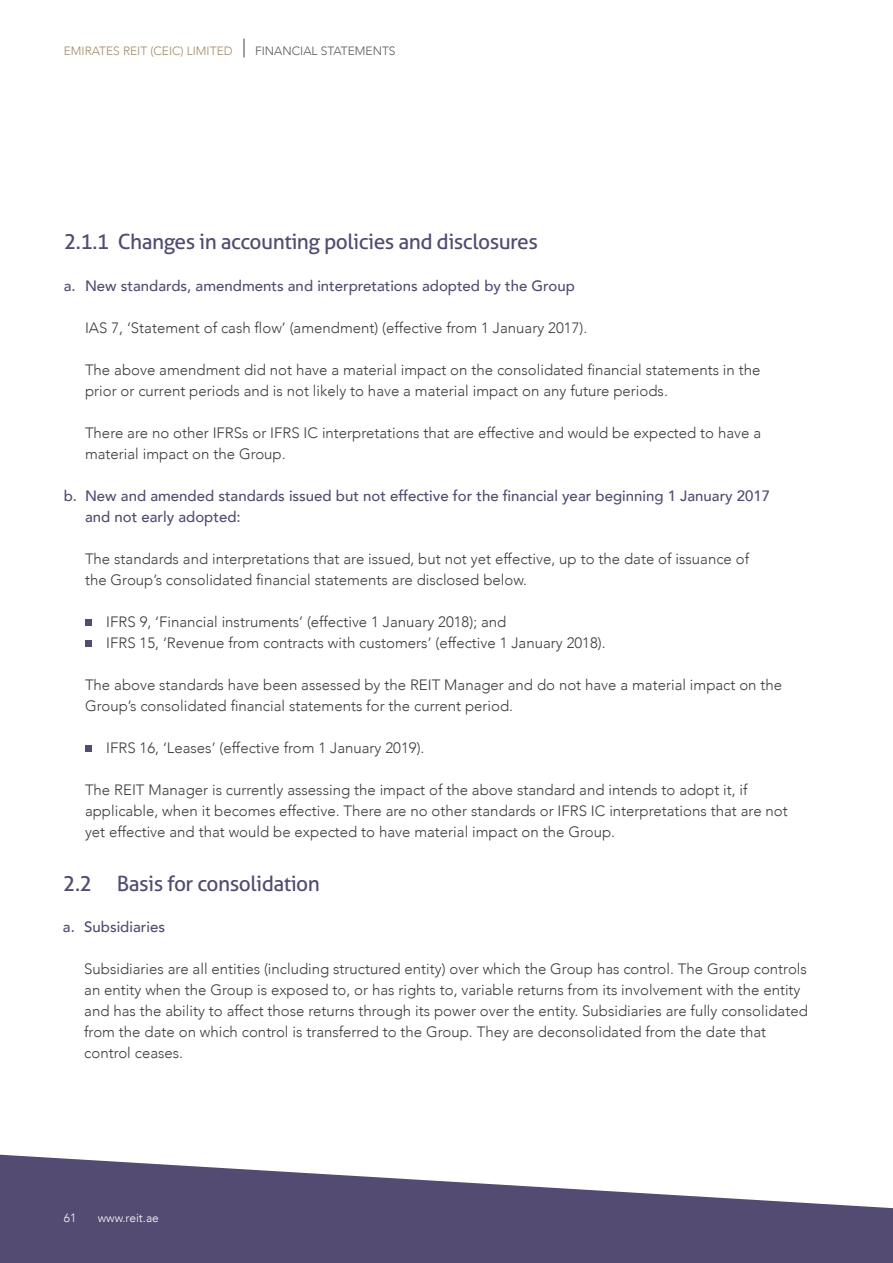
<style>
.page{position:relative;width:893px;height:1263px;background:#fff}
.page>*{position:absolute;margin:0;border:0;box-sizing:border-box;transform-origin:0 0}
.t1{font:21px "Aller";letter-spacing:-.025em;color:#534b71}
.t2{font:300 15px/21px "Avenir";color:#3c3c3b}
.t3{font:500 15px/21px "Avenir";color:#534b71}
.t4{font:300 12px "Avenir";color:#a18964}
.t5{font:300 12px "Avenir";color:#58595b}
.t6{font:300 12px "Avenir";color:#fff}
</style>
<div class="page">
<svg style="left:244px;top:39px;width:1px;height:18px"></svg>
<svg style="left:86px;top:619px;width:6px;height:6px"></svg>
<div style="left:86px;top:640px;width:6px;height:7px;background:#534b71"></div>
<svg style="left:0;top:1154px;width:893px;height:109px"></svg>
<div style="left:86px;top:745px;width:6px;height:7px;background:#534b71"></div>
<p class="t4" style="left:64px;top:43px;width:170px">EMIRATES REIT (CEIC) LIMITED</p>
<p class="t5" style="left:255px;top:43px;width:142px">FINANCIAL STATEMENTS</p>
<h1 class="t1" style="left:64px;top:229px;width:476px">2.1.1 Changes in accounting policies and disclosures</h1>
<p class="t3" style="left:64px;top:275px;width:513px">a. New standards, amendments and interpretations adopted by the Group</p>
<p class="t2" style="left:85px;top:318px;width:504px">IAS 7, ‘Statement of cash flow’ (amendment) (effective from 1 January 2017).</p>
<p class="t2" style="left:85px;top:360px;width:677px">The above amendment did not have a material impact on the consolidated financial statements in the prior or current periods and is not likely to have a material impact on any future periods.</p>
<p class="t2" style="left:85px;top:423px;width:678px">There are no other IFRSs or IFRS IC interpretations that are effective and would be expected to have a material impact on the Group.</p>
<p class="t3" style="left:85px;top:485px;width:687px;text-indent:-21px">b. New and amended standards issued but not effective for the financial year beginning 1 January 2017 and not early adopted:</p>
<p class="t2" style="left:85px;top:549px;width:666px">The standards and interpretations that are issued, but not yet effective, up to the date of issuance of the Group’s consolidated financial statements are disclosed below.</p>
<p class="t2" style="left:85px;top:612px;width:423px">• IFRS 9, ‘Financial instruments’ (effective 1 January 2018); and</p>
<p class="t2" style="left:85px;top:633px;width:522px">• IFRS 15, ‘Revenue from contracts with customers’ (effective 1 January 2018).</p>
<p class="t2" style="left:85px;top:675px;width:699px">The above standards have been assessed by the REIT Manager and do not have a material impact on the<br>Group’s consolidated financial statements for the current period.</p>
<p class="t2" style="left:85px;top:738px;width:341px">• IFRS 16, ‘Leases’ (effective from 1 January 2019).</p>
<p class="t2" style="left:85px;top:780px;width:704px">The REIT Manager is currently assessing the impact of the above standard and intends to adopt it, if applicable, when it becomes effective. There are no other standards or IFRS IC interpretations that are not yet effective and that would be expected to have material impact on the Group.</p>
<h1 class="t1" style="left:63px;top:871px;width:259px">2.2 Basis for consolidation</h1>
<p class="t3" style="left:63px;top:916px;width:104px">a. Subsidiaries</p>
<p class="t2" style="left:84px;top:959px;width:725px">Subsidiaries are all entities (including structured entity) over which the Group has control. The Group controls an entity when the Group is exposed to, or has rights to, variable returns from its involvement with the entity and has the ability to affect those returns through its power over the entity. Subsidiaries are fully consolidated from the date on which control is transferred to the Group. They are deconsolidated from the date that control ceases.</p>
<p class="t6" style="left:64px;top:1210px;width:14px">61</p>
<p class="t6" style="left:98px;top:1210px;width:63px">www.reit.ae</p>
</div>
